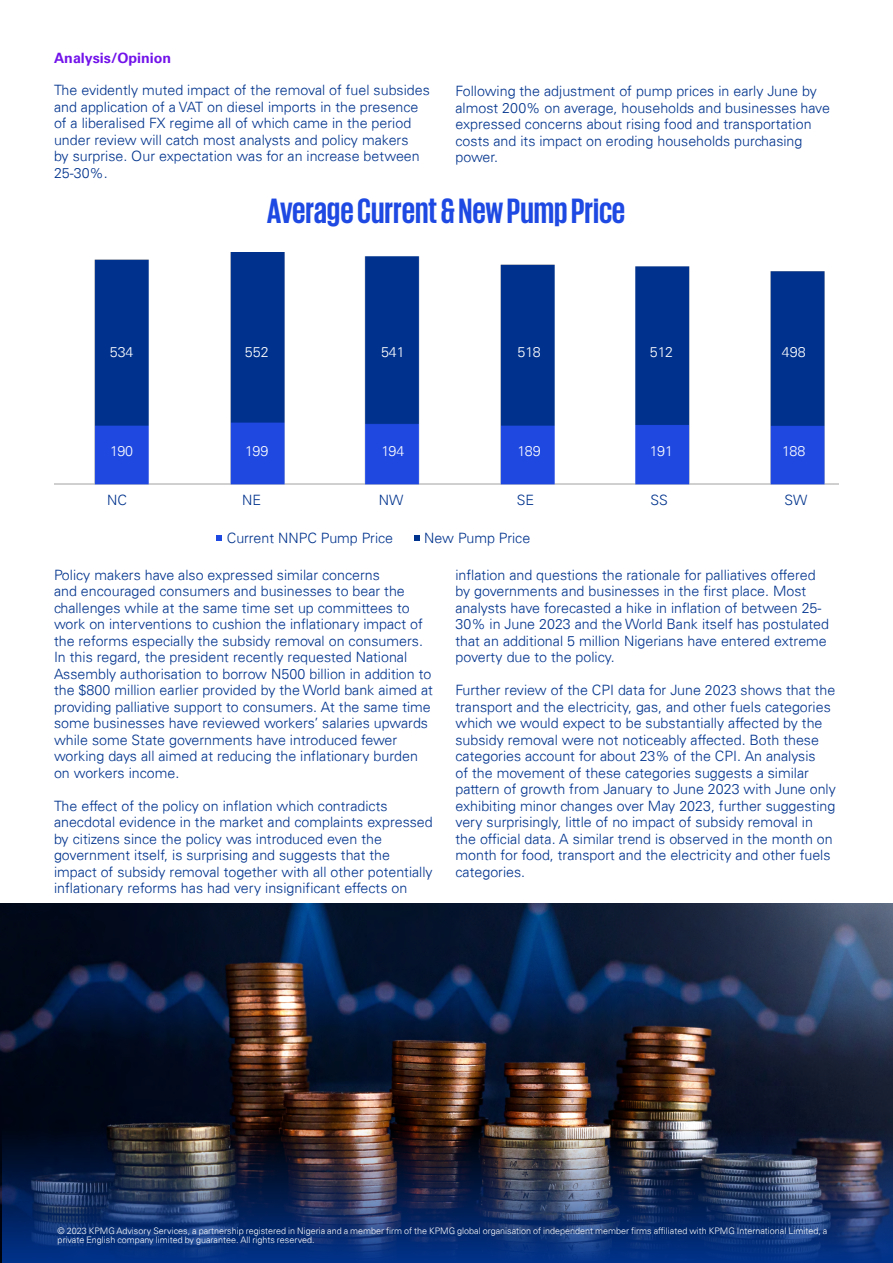
<style>
.page{position:relative;width:893px;height:1263px;background:#fff}
.page>*{position:absolute;margin:0;border:0;box-sizing:border-box;transform-origin:0 0}
.t1{font:700 36px "KPMG";color:#1e49e2}
.t2{font:300 14.25px/16.5px "Univers 45";color:#00338d}
.t3{font:300 14.25px "Univers 45";color:#fff}
.t4{font:700 14.25px "Univers 65";color:#7213ea}
.t5{font:300 9px/9px "Univers 45";color:#fff}
</style>
<div class="page">
<img style="left:0;top:903px;width:893px;height:360px">
<img style="left:2px;top:1128px;width:891px;height:135px">
<img style="left:54px;top:252px;width:785px;height:233px">
<svg style="left:217px;top:536px;width:5px;height:5px"></svg>
<svg style="left:414px;top:536px;width:6px;height:5px"></svg>
<p class="t4" style="left:54px;top:50px;width:119px">Analysis/Opinion</p>
<p class="t2" style="left:54px;top:82px;width:377px">The evidently muted impact of the removal of fuel subsides and application of a VAT on diesel imports in the presence of a liberalised FX regime all of which came in the period under review will catch most analysts and policy makers<br>by surprise. Our expectation was for an increase between 25-30%.</p>
<p class="t2" style="left:455px;top:83px;width:376px">Following the adjustment of pump prices in early June by almost 200% on average, households and businesses have expressed concerns about rising food and transportation costs and its impact on eroding households purchasing power.</p>
<h1 class="t1" style="left:267px;top:193px;width:360px">Average Current &amp; New Pump Price</h1>
<p class="t3" style="left:110px;top:344px;width:25px">534</p>
<p class="t3" style="left:245px;top:344px;width:25px">552</p>
<p class="t3" style="left:381px;top:344px;width:25px">541</p>
<p class="t3" style="left:517px;top:344px;width:25px">518</p>
<p class="t3" style="left:650px;top:344px;width:25px">512</p>
<p class="t3" style="left:782px;top:344px;width:25px">498</p>
<p class="t3" style="left:110px;top:442px;width:25px">190</p>
<p class="t3" style="left:245px;top:442px;width:25px">199</p>
<p class="t3" style="left:381px;top:442px;width:25px">194</p>
<p class="t3" style="left:517px;top:442px;width:25px">189</p>
<p class="t3" style="left:650px;top:442px;width:25px">191</p>
<p class="t3" style="left:782px;top:442px;width:25px">188</p>
<p class="t2" style="left:107px;top:492px;width:21px">NC</p>
<p class="t2" style="left:242px;top:492px;width:20px">NE</p>
<p class="t2" style="left:379px;top:492px;width:26px">NW</p>
<p class="t2" style="left:517px;top:492px;width:19px">SE</p>
<p class="t2" style="left:227px;top:529px;width:168px">Current NNPC Pump Price</p>
<p class="t2" style="left:424px;top:529px;width:108px">New Pump Price</p>
<p class="t2" style="left:650px;top:492px;width:19px">SS</p>
<p class="t2" style="left:784px;top:492px;width:24px">SW</p>
<p class="t2" style="left:54px;top:566px;width:380px">Policy makers have also expressed similar concerns<br>and encouraged consumers and businesses to bear the challenges while at the same time set up committees to work on interventions to cushion the inflationary impact of the reforms especially the subsidy removal on consumers.<br>In this regard, the president recently requested National Assembly authorisation to borrow N500 billion in addition to the $800 million earlier provided by the World bank aimed at providing palliative support to consumers. At the same time some businesses have reviewed workers’ salaries upwards while some State governments have introduced fewer working days all aimed at reducing the inflationary burden on workers income.</p>
<p class="t2" style="left:54px;top:797px;width:380px">The effect of the policy on inflation which contradicts anecdotal evidence in the market and complaints expressed by citizens since the policy was introduced even the government itself, is surprising and suggests that the impact of subsidy removal together with all other potentially inflationary reforms has had very insignificant effects on</p>
<p class="t2" style="left:455px;top:566px;width:375px">inflation and questions the rationale for palliatives offered by governments and businesses in the first place. Most analysts have forecasted a hike in inflation of between 25- 30% in June 2023 and the World Bank itself has postulated that an additional 5 million Nigerians have entered extreme poverty due to the policy.</p>
<p class="t2" style="left:455px;top:682px;width:382px">Further review of the CPI data for June 2023 shows that the transport and the electricity, gas, and other fuels categories which we would expect to be substantially affected by the subsidy removal were not noticeably affected. Both these categories account for about 23% of the CPI. An analysis<br>of the movement of these categories suggests a similar pattern of growth from January to June 2023 with June only exhibiting minor changes over May 2023, further suggesting very surprisingly, little of no impact of subsidy removal in the official data. A similar trend is observed in the month on month for food, transport and the electricity and other fuels categories.</p>
<p class="t5" style="left:58px;top:1226px;width:771px">© 2023 KPMG Advisory Services, a partnership registered in Nigeria and a member firm of the KPMG global organisation of independent member firms affiliated with KPMG International Limited, a private English company limited by guarantee. All rights reserved.</p>
</div>
